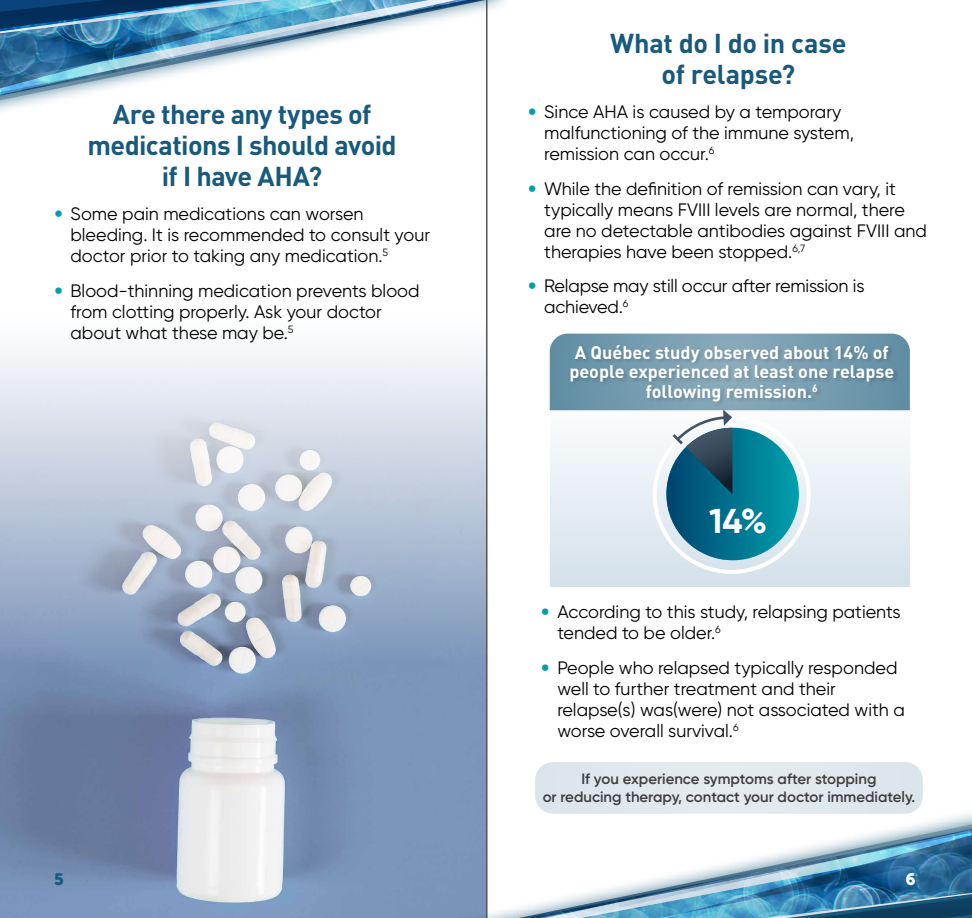
<style>
.page{position:relative;width:972px;height:918px;background:#fff}
.page>*{position:absolute;margin:0;border:0;box-sizing:border-box;transform-origin:0 0}
.t1{font:700 34.5px "Gilroy";color:#fff}
.t2{font:700 27px/30.8px "DINOT";letter-spacing:-.02em;color:#185a7d;text-align:center}
.t3{font:18px/21px "Gilroy";color:#000}
.t4{font:700 18px/19.5px "DINOT";color:#fff;text-align:center}
.t5{font:16.5px "Museo Sans 900";color:#185a7d}
.t6{font:16.5px "Museo Sans 900";color:#fff}
.t7{font:600 15px/18px "Gilroy";color:#3d3c3e;text-align:center}
.s1{font-family:"Avenir";font-weight:300;color:#009dad}
</style>
<div class="page">
<hr style="left:486px;top:0;width:1px;height:918px;background:#000">
<div style="left:550px;top:395px;width:359px;height:192px;background:#d3e1eb"></div>
<img style="left:0;top:350px;width:486px;height:568px">
<svg style="left:550px;top:334px;width:360px;height:242px"></svg>
<div style="left:570px;top:344px;width:330px;height:63px;background:#000;opacity:.17"></div>
<div style="left:535px;top:762px;width:388px;height:52px;background:#e0e9ed;border-radius:18px"></div>
<div style="left:440px;top:804px;width:532px;height:114px;background:#185a7d;opacity:.75"></div>
<img style="left:459px;top:818px;width:513px;height:100px">
<div style="left:0;top:0;width:513px;height:124px;background:#fff"></div>
<img style="left:0;top:0;width:495px;height:110px">
<h2 class="t2" style="left:87px;top:98px;width:311px">Are there any types of medications I should avoid if I have AHA?</h2>
<p class="t3" style="left:71px;top:203px;width:361px;text-indent:-17px"><span class="s1">•</span> Some pain medications can worsen bleeding. It is recommended to consult your doctor prior to taking any medication.<sup>5</sup></p>
<p class="t3" style="left:71px;top:280px;width:351px;text-indent:-17px"><span class="s1">•</span> Blood-thinning medication prevents blood from clotting properly. Ask your doctor about what these may be.<sup>5</sup></p>
<h2 class="t2" style="left:610px;top:27px;width:238px">What do I do in case of relapse?</h2>
<p class="t3" style="left:544px;top:101px;width:311px;text-indent:-17px"><span class="s1">•</span> Since AHA is caused by a temporary malfunctioning of the immune system, remission can occur.<sup>6</sup></p>
<p class="t3" style="left:544px;top:178px;width:384px;text-indent:-17px"><span class="s1">•</span> While the definition of remission can vary, it typically means FVIII levels are normal, there are no detectable antibodies against FVIII and therapies have been stopped.<sup>6,7</sup></p>
<p class="t3" style="left:544px;top:275px;width:322px;text-indent:-17px"><span class="s1">•</span> Relapse may still occur after remission is achieved.<sup>6</sup></p>
<p class="t4" style="left:569px;top:342px;width:326px">A Québec study observed about 14% of people experienced at least one relapse following remission.<sup>6</sup></p>
<h1 class="t1" style="left:709px;top:500px;width:60px">14%</h1>
<p class="t3" style="left:557px;top:601px;width:345px;text-indent:-17px"><span class="s1">•</span> According to this study, relapsing patients tended to be older.<sup>6</sup></p>
<p class="t3" style="left:557px;top:657px;width:349px;text-indent:-17px"><span class="s1">•</span> People who relapsed typically responded well to further treatment and their relapse(s) was(were) not associated with a worse overall survival.<sup>6</sup></p>
<p class="t7" style="left:543px;top:769px;width:374px">If you experience symptoms after stopping<br>or reducing therapy, contact your doctor immediately.</p>
<p class="t5" style="left:54px;top:870px;width:11px">5</p>
<p class="t6" style="left:906px;top:870px;width:12px">6</p>
</div>
